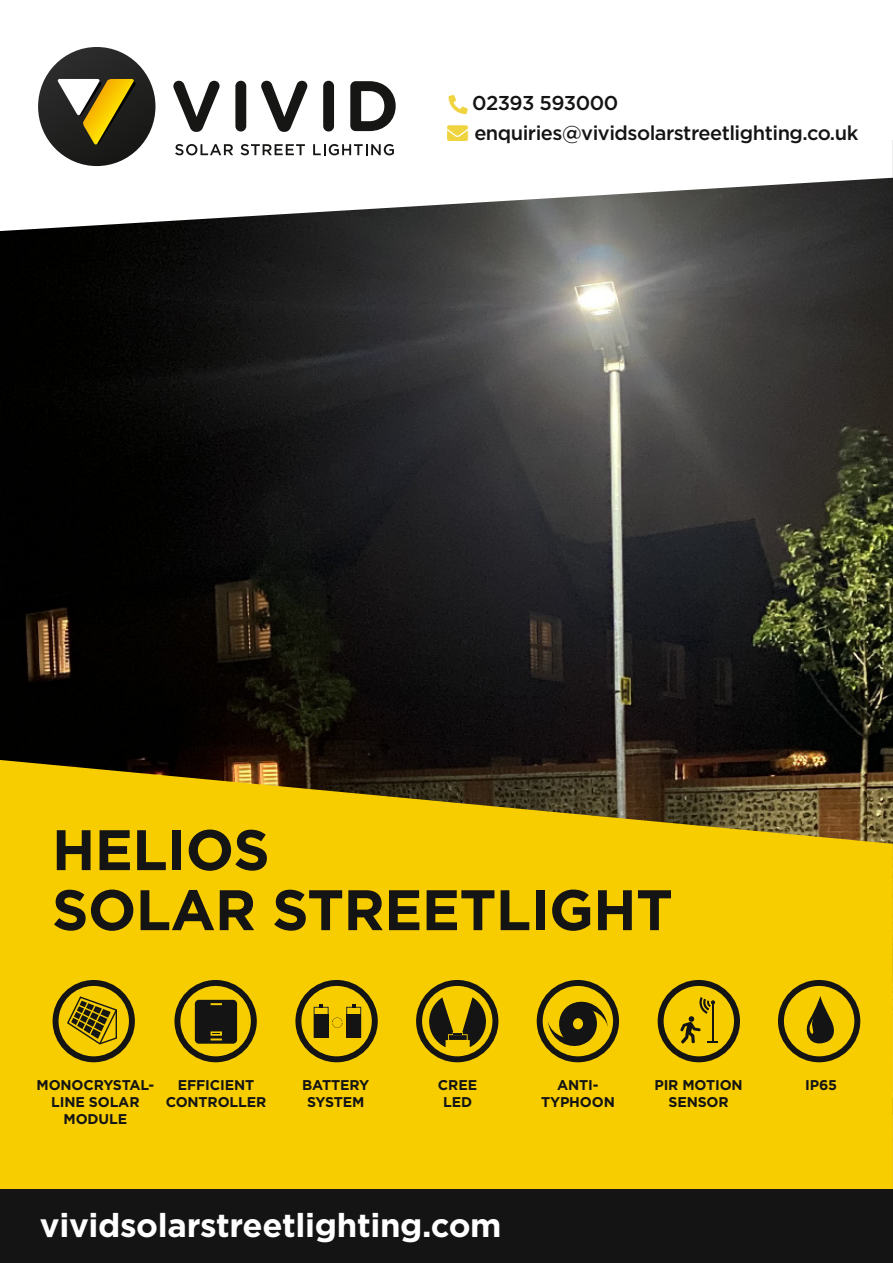
<style>
.page{position:relative;width:893px;height:1263px;background:#fff}
.page>*{position:absolute;margin:0;border:0;box-sizing:border-box;transform-origin:0 0}
.t1{font:700 57px/60px "Gotham";letter-spacing:-.01em;color:#141414}
.t2{font:700 33px "Gotham";letter-spacing:-.01em;color:#fff}
.t3{font:500 20.1px/29.7px "Gotham";letter-spacing:-.025em;color:#141414}
.t4{font:700 14.1px/17px "Gotham";letter-spacing:-.01em;color:#141414;text-align:center}
</style>
<div class="page">
<img style="left:0;top:231px;width:893px;height:529px">
<svg style="left:0;top:760px;width:893px;height:430px;background:#e2bb03"></svg>
<div style="left:0;top:1190px;width:893px;height:73px;background:#141414"></div>
<svg style="left:2px;top:80px;width:891px;height:151px"></svg>
<svg style="left:175px;top:144px;width:58px;height:11px"></svg>
<svg style="left:241px;top:144px;width:64px;height:11px"></svg>
<svg style="left:313px;top:144px;width:81px;height:11px"></svg>
<svg style="left:38px;top:47px;width:117px;height:119px"></svg>
<svg style="left:173px;top:81px;width:47px;height:51px"></svg>
<svg style="left:261px;top:81px;width:46px;height:51px"></svg>
<div style="left:235px;top:81px;width:11px;height:51px;background:#161615;border-radius:5px"></div>
<div style="left:323px;top:81px;width:11px;height:51px;background:#161615;border-radius:5px"></div>
<svg style="left:350px;top:81px;width:46px;height:50px"></svg>
<svg style="left:66px;top:995px;width:52px;height:51px;background:#ab8f06"></svg>
<div style="left:53px;top:980px;width:82px;height:82px;border:6px solid #141414;border-radius:50%"></div>
<svg style="left:195px;top:1000px;width:42px;height:44px;background:#211f12"></svg>
<div style="left:174px;top:980px;width:83px;height:82px;border:6px solid #141414;border-radius:50%"></div>
<div style="left:314px;top:1007px;width:15px;height:31px;border:1px solid #312d2d"></div>
<svg style="left:319px;top:1004px;width:4px;height:3px"></svg>
<div style="left:314px;top:1014px;width:14px;height:23px;background:#141414"></div>
<div style="left:346px;top:1007px;width:15px;height:31px;border:1px solid #312d2d"></div>
<svg style="left:352px;top:1004px;width:4px;height:3px"></svg>
<div style="left:347px;top:1014px;width:14px;height:23px;background:#141414"></div>
<svg style="left:332px;top:1017px;width:11px;height:11px"></svg>
<div style="left:295px;top:980px;width:83px;height:82px;border:6px solid #141414;border-radius:50%"></div>
<svg style="left:429px;top:997px;width:57px;height:50px;background:#7b680a"></svg>
<div style="left:416px;top:980px;width:82px;height:82px;border:6px solid #141414;border-radius:50%"></div>
<svg style="left:548px;top:999px;width:60px;height:50px;background:#877209"></svg>
<div style="left:537px;top:980px;width:82px;height:82px;border:6px solid #141414;border-radius:50%"></div>
<svg style="left:680px;top:997px;width:38px;height:46px;background:#c3a304"></svg>
<div style="left:658px;top:980px;width:82px;height:82px;border:6px solid #141414;border-radius:50%"></div>
<svg style="left:804px;top:996px;width:33px;height:48px;background:#8a7409"></svg>
<div style="left:778px;top:980px;width:82px;height:82px;border:6px solid #141414;border-radius:50%"></div>
<svg style="left:449px;top:95px;width:19px;height:19px"></svg>
<svg style="left:447px;top:126px;width:21px;height:15px"></svg>
<h3 class="t3" style="left:472px;top:88px;width:388px">02393 593000 enquiries@vividsolarstreetlighting.co.uk</h3>
<h1 class="t1" style="left:52px;top:819px;width:622px">HELIOS<br>SOLAR STREETLIGHT</h1>
<p class="t4" style="left:37px;top:1076px;width:119px">MONOCRYSTAL-<br>LINE SOLAR<br>MODULE</p>
<p class="t4" style="left:166px;top:1076px;width:102px">EFFICIENT<br>CONTROLLER</p>
<p class="t4" style="left:302px;top:1076px;width:69px">BATTERY<br>SYSTEM</p>
<p class="t4" style="left:438px;top:1076px;width:41px">CREE<br>LED</p>
<p class="t4" style="left:541px;top:1076px;width:75px">ANTI-<br>TYPHOON</p>
<p class="t4" style="left:654px;top:1076px;width:90px">PIR MOTION<br>SENSOR</p>
<p class="t4" style="left:805px;top:1076px;width:34px">IP65</p>
<h2 class="t2" style="left:40px;top:1204px;width:463px">vividsolarstreetlighting.com</h2>
</div>
